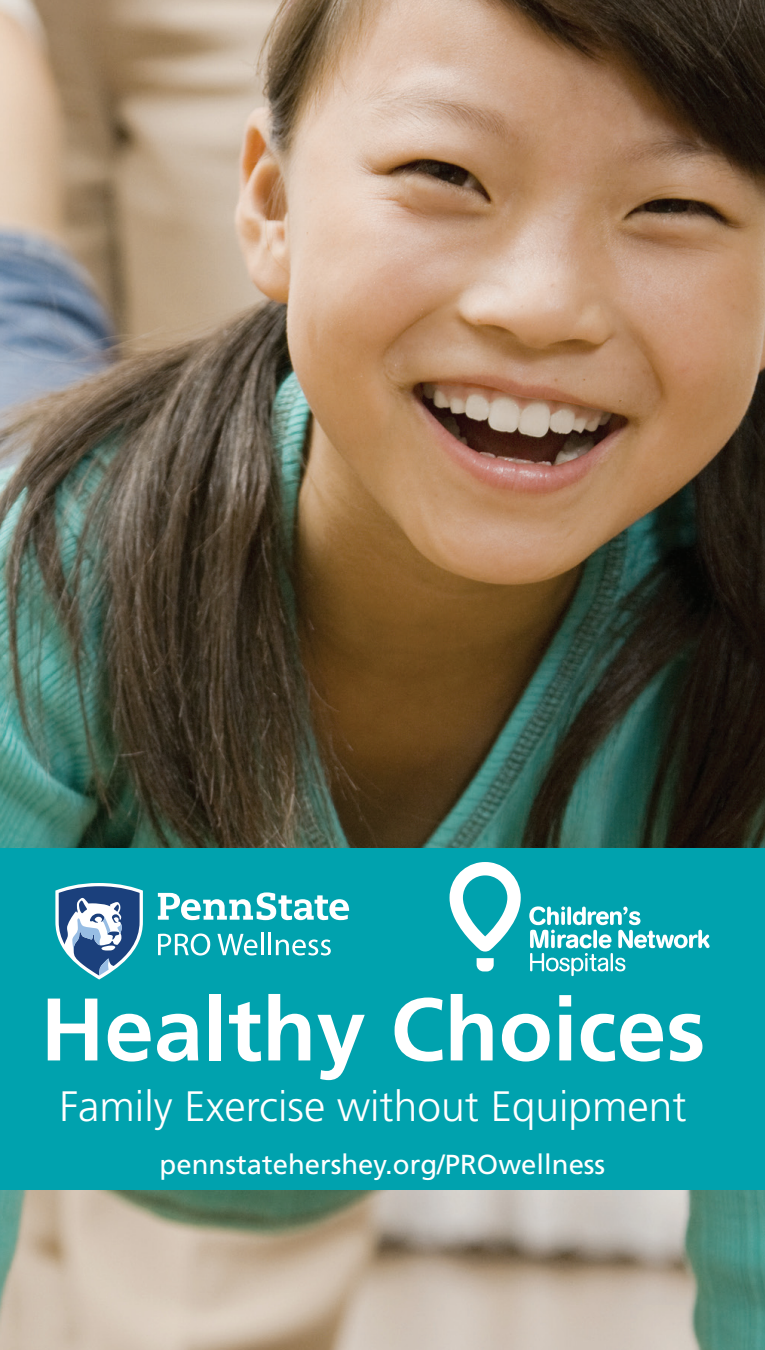
<style>
.page{position:relative;width:765px;height:1350px;background:#fff}
.page>*{position:absolute;margin:0;border:0;box-sizing:border-box;transform-origin:0 0}
.t1{font:700 88.75px "Frutiger LT Std";color:#fff}
.t2{font:300 42.5px "Frutiger LT Std";color:#fff}
.t3{font:27.5px "Frutiger LT Std";color:#fff}
</style>
<div class="page">
<img style="left:0;top:0;width:765px;height:1350px">
<div style="left:0;top:848px;width:765px;height:342px;background:#00a2ae"></div>
<svg style="left:55px;top:883px;width:88px;height:97px"></svg>
<svg style="left:158px;top:892px;width:191px;height:28px"></svg>
<svg style="left:158px;top:933px;width:52px;height:23px"></svg>
<svg style="left:217px;top:934px;width:40px;height:22px"></svg>
<hr style="left:261px;top:933px;width:3px;height:22px;background:#fff">
<hr style="left:268px;top:933px;width:3px;height:22px;background:#fff">
<svg style="left:276px;top:940px;width:55px;height:16px"></svg>
<svg style="left:450px;top:862px;width:71px;height:90px"></svg>
<svg style="left:477px;top:958px;width:17px;height:13px"></svg>
<svg style="left:529px;top:906px;width:181px;height:70px"></svg>
<h1 class="t1" style="left:41px;top:977px;width:667px">Healthy Choices</h1>
<h2 class="t2" style="left:59px;top:1083px;width:629px">Family Exercise without Equipment</h2>
<p class="t3" style="left:160px;top:1149px;width:447px">pennstatehershey.org/PROwellness</p>
</div>
